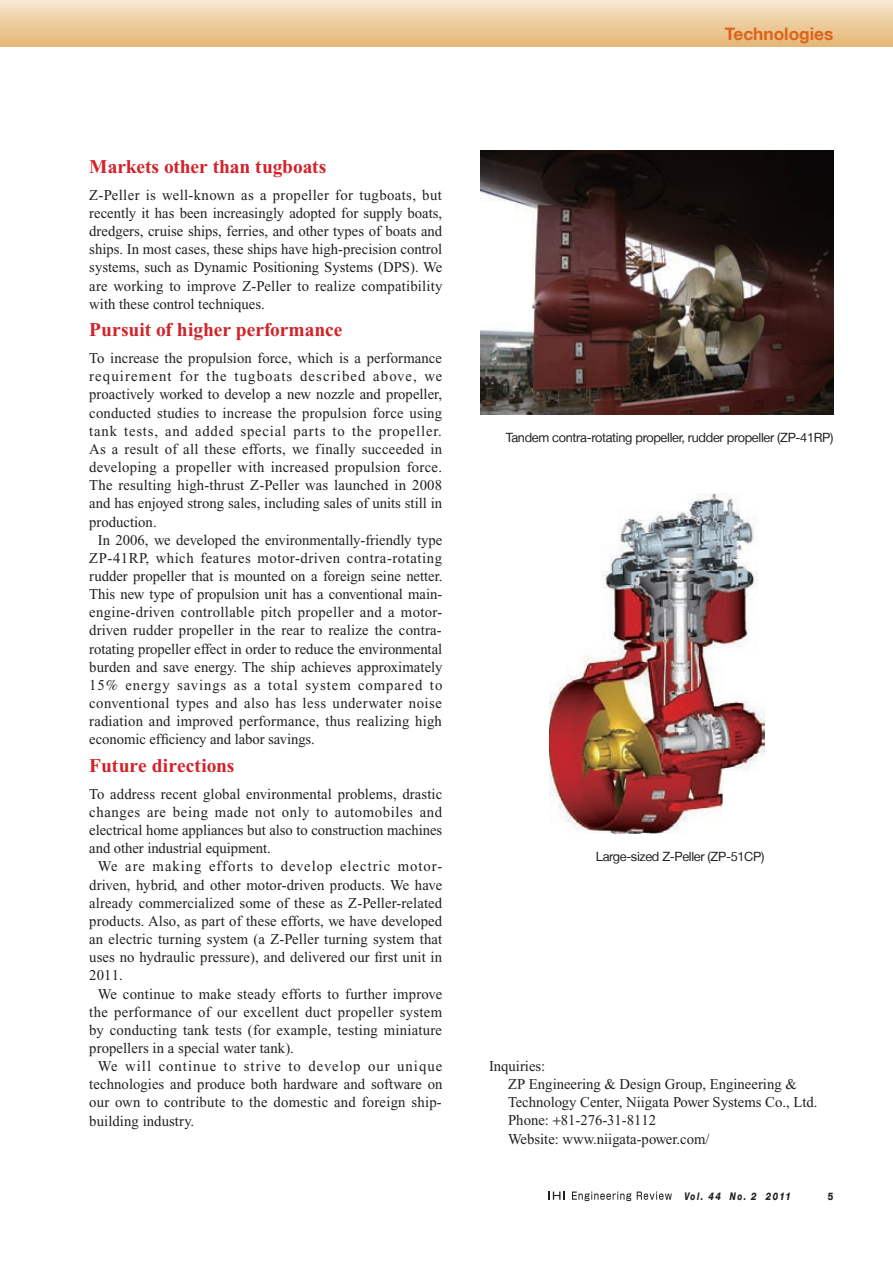
<style>
.page{position:relative;width:893px;height:1263px;background:#fff}
.page>*{position:absolute;margin:0;border:0;box-sizing:border-box;transform-origin:0 0}
.t1{font:700 19.5px "Times New Roman";letter-spacing:-.005em;color:#d1232a}
.t2{font:700 17.25px "Helvetica Neue LT";color:#dc641c}
.t3{font:15px/18.1px "Times New Roman";letter-spacing:.01em;color:#231f20;text-align:justify}
.t4{font:15px "Times New Roman";letter-spacing:.04em;color:#231f20}
.t5{font:15px "Times New Roman";letter-spacing:.065em;color:#231f20}
.t6{font:15px "Times New Roman";letter-spacing:.03em;color:#231f20}
.t7{font:15px "Times New Roman";letter-spacing:.055em;color:#231f20}
.t8{font:15px "Times New Roman";letter-spacing:.075em;color:#231f20}
.t9{font:15px "Times New Roman";letter-spacing:.07em;color:#231f20}
.t10{font:12.75px "Helvetica Neue LT";letter-spacing:-.025em;color:#231f20}
.t11{font:italic 800 10.5px "Helvetica Neue LT";letter-spacing:.165em;color:#231f20;scale:.78 1}
.t12{font:800 10.5px "Helvetica Neue LT";color:#231f20;scale:.85 1}
.s1{font-family:"Times"}
</style>
<div class="page">
<svg style="left:549px;top:1191px;width:16px;height:9px"></svg>
<svg style="left:572px;top:1191px;width:59px;height:10px"></svg>
<svg style="left:637px;top:1191px;width:35px;height:9px"></svg>
<div style="left:0;top:0;width:893px;height:47px;background:linear-gradient(to bottom,#f6e7d0,#e4b572)"></div>
<img style="left:480px;top:150px;width:353px;height:264px">
<img style="left:550px;top:493px;width:214px;height:340px">
<h1 class="t1" style="left:89px;top:155px;width:239px">Markets other than tugboats</h1>
<p class="t3" style="left:89px;top:186px;width:355px">Z-Peller is well-known as a propeller for tugboats, but recently it has been increasingly adopted for supply boats, dredgers, cruise ships, ferries, and other types of boats and ships. In most cases, these ships have high-precision control systems, such as Dynamic Positioning Systems (DPS). We are working to improve Z-Peller to realize compatibility with these control techniques.</p>
<h1 class="t1" style="left:89px;top:319px;width:255px">Pursuit of higher performance</h1>
<p class="t3" style="left:89px;top:349px;width:354px">To increase the propulsion force, which is a performance</p>
<p class="t8" style="left:89px;top:368px;width:355px">requirement for the tugboats described above, we</p>
<p class="t3" style="left:89px;top:385px;width:354px">proactively worked to develop a new nozzle and propeller,</p>
<p class="t3" style="left:89px;top:404px;width:354px">conducted studies to increase the propulsion force using</p>
<p class="t7" style="left:89px;top:423px;width:354px">tank tests, and added special parts to the propeller.</p>
<p class="t3" style="left:89px;top:440px;width:354px">As a result of all these efforts, we finally succeeded in</p>
<p class="t3" style="left:89px;top:458px;width:354px">developing a propeller with increased propulsion force.</p>
<p class="t3" style="left:89px;top:476px;width:354px">The resulting high-thrust Z-Peller was launched in 2008</p>
<p class="t3" style="left:89px;top:494px;width:354px">and has enjoyed strong sales, including sales of units still in</p>
<p class="t3" style="left:89px;top:512px;width:69px">production.</p>
<p class="t3" style="left:98px;top:531px;width:346px">In 2006, we developed the environmentally-friendly type</p>
<p class="t4" style="left:89px;top:550px;width:354px">ZP-41RP, which features motor-driven contra-rotating</p>
<p class="t3" style="left:89px;top:567px;width:355px">rudder propeller that is mounted on a foreign seine netter.</p>
<p class="t3" style="left:89px;top:585px;width:354px">This new type of propulsion unit has a conventional main-</p>
<p class="t3" style="left:89px;top:603px;width:355px">engine-driven controllable pitch propeller and a motor-</p>
<p class="t3" style="left:89px;top:621px;width:354px">driven rudder propeller in the rear to realize the contra-</p>
<p class="t3" style="left:89px;top:639px;width:354px">rotating propeller effect in order to reduce the environmental</p>
<p class="t3" style="left:89px;top:658px;width:355px">burden and save energy. The ship achieves approximately</p>
<p class="t5" style="left:89px;top:677px;width:355px">15<span class="s1">%</span> energy savings as a total system compared to</p>
<p class="t6" style="left:89px;top:695px;width:354px">conventional types and also has less underwater noise</p>
<p class="t3" style="left:89px;top:712px;width:354px">radiation and improved performance, thus realizing high</p>
<p class="t3" style="left:89px;top:730px;width:227px">economic efficiency and labor savings.</p>
<h1 class="t1" style="left:89px;top:754px;width:147px">Future directions</h1>
<p class="t3" style="left:89px;top:785px;width:355px">To address recent global environmental problems, drastic</p>
<p class="t4" style="left:89px;top:804px;width:354px">changes are being made not only to automobiles and</p>
<p class="t3" style="left:89px;top:821px;width:354px">electrical home appliances but also to construction machines</p>
<p class="t3" style="left:89px;top:839px;width:183px">and other industrial equipment.</p>
<p class="t5" style="left:98px;top:858px;width:346px">We are making efforts to develop electric motor-</p>
<p class="t3" style="left:89px;top:875px;width:354px">driven, hybrid, and other motor-driven products. We have</p>
<p class="t3" style="left:89px;top:894px;width:354px">already commercialized some of these as Z-Peller-related</p>
<p class="t3" style="left:89px;top:912px;width:354px">products. Also, as part of these efforts, we have developed</p>
<p class="t3" style="left:89px;top:930px;width:354px">an electric turning system (a Z-Peller turning system that</p>
<p class="t3" style="left:89px;top:948px;width:354px">uses no hydraulic pressure), and delivered our first unit in</p>
<p class="t3" style="left:89px;top:966px;width:35px">2011.</p>
<p class="t3" style="left:98px;top:984px;width:346px">We continue to make steady efforts to further improve</p>
<p class="t3" style="left:89px;top:1003px;width:354px">the performance of our excellent duct propeller system</p>
<p class="t3" style="left:89px;top:1021px;width:354px">by conducting tank tests (for example, testing miniature</p>
<p class="t3" style="left:89px;top:1039px;width:206px">propellers in a special water tank).</p>
<p class="t9" style="left:98px;top:1058px;width:346px">We will continue to strive to develop our unique</p>
<p class="t3" style="left:89px;top:1075px;width:355px">technologies and produce both hardware and software on</p>
<p class="t3" style="left:89px;top:1093px;width:354px">our own to contribute to the domestic and foreign ship-</p>
<p class="t3" style="left:89px;top:1111px;width:106px">building industry.</p>
<p class="t2" style="left:725px;top:23px;width:110px">Technologies</p>
<p class="t10" style="left:506px;top:430px;width:329px">Tandem contra-rotating propeller, rudder propeller (ZP-41RP)</p>
<p class="t10" style="left:596px;top:849px;width:170px">Large-sized Z-Peller (ZP-51CP)</p>
<p class="t3" style="left:508px;top:1057px;width:311px;text-align:left;text-indent:-19px">Inquiries:<br>ZP Engineering &amp; Design Group, Engineering &amp; Technology Center, Niigata Power Systems Co., Ltd.<br>Phone: 81-276-31-8112</p>
<p class="t3" style="left:508px;top:1130px;width:203px">Website: www.niigata-power.com/</p>
<p class="t11" style="left:684px;top:1190px;width:138px">Vol. 44 No. 2 2011</p>
<p class="t12" style="left:828px;top:1190px;width:8px">5</p>
</div>
